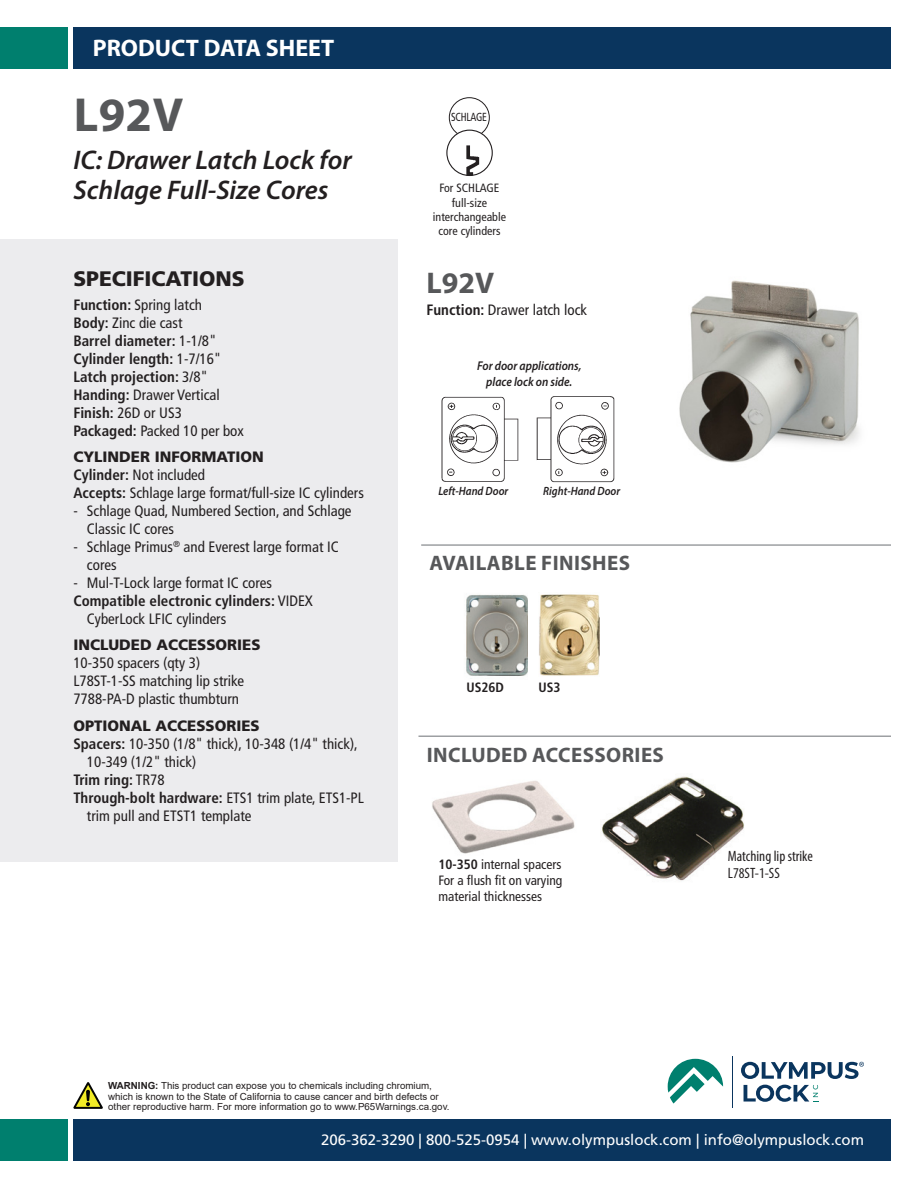
<style>
.page{position:relative;width:918px;height:1188px;background:#fff}
.page>*{position:absolute;margin:0;border:0;box-sizing:border-box;transform-origin:0 0}
.t1{font:700 48px "Myriad Pro";color:#57585a}
.t2{font:700 30px "Myriad Pro";color:#57585a}
.t3{font:italic 600 27px/30px "Myriad Pro";color:#231f20}
.t4{font:700 24px "Myriad Pro";color:#fff}
.Reg_Bold_9_pt{font:700 21px "Myriad Pro";letter-spacing:.02em;color:#57585a}
.t5{font:900 21px "Frutiger LT Std";color:#231f20}
.Reg_Bold_9_pt-2{font:condensed 15px/18px "Frutiger LT Std";color:#231f20}
.Roboto_light_8_5_pt{font:700 condensed 15px/18px "Frutiger LT Std";color:#231f20}
.t6{font:15px "Frutiger LT Std";color:#fff}
.Reg_Bold_9_pt-3{font:900 15px "Frutiger LT Std";color:#231f20}
.t7{font:condensed 15px/16.5px "Myriad Pro";color:#231f20}
.t8{font:condensed 13.5px/16.2px "Frutiger LT Std";color:#231f20}
.t9{font:700 condensed 13.5px "Frutiger LT Std";color:#231f20}
.t10{font:italic 600 12.75px/15.3px "Myriad Pro";color:#231f20;text-align:center;scale:.9 1}
.t11{font:condensed 12px/14.4px "Frutiger LT Std";color:#231f20;text-align:center}
.t12{font:italic 600 12px "Myriad Pro";color:#231f20;scale:.9 1}
.t13{font:condensed 11.7px "Frutiger LT Std";letter-spacing:-.02em;color:#231f20;scale:.88 1}
.t14{font:9.75px/10.5px "Arial";color:#231f20}
.s1{font-weight:700}
.s2{font-weight:400}
</style>
<div class="page">
<div style="left:73px;top:27px;width:818px;height:41px;background:#0a355e"></div>
<div style="left:0;top:27px;width:68px;height:41px;background:#007f6e"></div>
<div style="left:0;top:240px;width:397px;height:622px;background:#ececee"></div>
<div style="left:73px;top:1120px;width:818px;height:41px;background:#0a355e"></div>
<div style="left:0;top:1120px;width:68px;height:41px;background:#007f6e"></div>
<img style="left:679px;top:280px;width:181px;height:183px">
<div style="left:449px;top:97px;width:41px;height:41px;border:1px solid #231f20;border-radius:50%"></div>
<div style="left:447px;top:130px;width:45px;height:45px;background:#fff;border-radius:50%"></div>
<div style="left:446px;top:130px;width:47px;height:46px;border:1px solid #231f20;border-radius:50%"></div>
<img style="left:464px;top:145px;width:19px;height:31px">
<svg style="left:744px;top:1085px;width:74px;height:17px"></svg>
<hr style="left:732px;top:1056px;width:1px;height:52px;background:#0a355e">
<svg style="left:668px;top:1059px;width:55px;height:45px"></svg>
<svg style="left:741px;top:1062px;width:123px;height:17px"></svg>
<img style="left:536px;top:396px;width:79px;height:87px">
<img style="left:441px;top:396px;width:78px;height:86px">
<img style="left:432px;top:780px;width:143px;height:74px">
<hr style="left:418px;top:736px;width:473px;height:1px;background:#9d9fa2">
<img style="left:600px;top:776px;width:144px;height:105px">
<img style="left:466px;top:594px;width:61px;height:82px">
<img style="left:539px;top:594px;width:60px;height:82px">
<hr style="left:421px;top:544px;width:470px;height:2px;background:#9d9fa2">
<svg style="left:73px;top:1082px;width:30px;height:27px"></svg>
<p class="t4" style="left:93px;top:33px;width:243px">PRODUCT DATA SHEET</p>
<p class="t1" style="left:74px;top:83px;width:111px">L92V</p>
<p class="t3" style="left:73px;top:145px;width:280px">IC: Drawer Latch Lock for<br>Schlage Full-Size Cores</p>
<p class="t5" style="left:73px;top:266px;width:173px">SPECIFICATIONS</p>
<p class="Reg_Bold_9_pt-2" style="left:73px;top:296px;width:130px"><span class="s1">Function:</span> Spring latch</p>
<p class="Reg_Bold_9_pt-2" style="left:73px;top:314px;width:111px"><span class="s1">Body:</span> Zinc die cast</p>
<p class="Roboto_light_8_5_pt" style="left:73px;top:332px;width:145px">Barrel diameter: <span class="s2">1-1/8"</span></p>
<p class="Roboto_light_8_5_pt" style="left:73px;top:350px;width:150px">Cylinder length: <span class="s2">1-7/16"</span></p>
<p class="Roboto_light_8_5_pt" style="left:73px;top:368px;width:136px">Latch projection: <span class="s2">3/8"</span></p>
<p class="Reg_Bold_9_pt-2" style="left:73px;top:386px;width:148px"><span class="s1">Handing:</span> Drawer Vertical</p>
<p class="Reg_Bold_9_pt-2" style="left:73px;top:404px;width:110px"><span class="s1">Finish:</span> 26D or US3</p>
<p class="Reg_Bold_9_pt-2" style="left:73px;top:422px;width:172px"><span class="s1">Packaged:</span> Packed 10 per box</p>
<p class="Reg_Bold_9_pt-3" style="left:73px;top:448px;width:192px">CYLINDER INFORMATION</p>
<p class="Reg_Bold_9_pt-2" style="left:73px;top:466px;width:133px"><span class="s1">Cylinder:</span> Not included</p>
<p class="Reg_Bold_9_pt-2" style="left:73px;top:484px;width:292px"><span class="s1">Accepts:</span> Schlage large format/full-size IC cylinders</p>
<p class="Reg_Bold_9_pt-2" style="left:87px;top:502px;width:266px;text-indent:-14px">- Schlage Quad, Numbered Section, and Schlage<br>Classic IC cores</p>
<p class="Reg_Bold_9_pt-2" style="left:87px;top:538px;width:253px;text-indent:-14px">- Schlage Primus<sup>®</sup> and Everest large format IC cores</p>
<p class="Reg_Bold_9_pt-2" style="left:73px;top:574px;width:200px">- Mul-T-Lock large format IC cores</p>
<p class="Roboto_light_8_5_pt" style="left:87px;top:592px;width:228px;text-indent:-14px">Compatible electronic cylinders: <span class="s2">VIDEX<br>CyberLock LFIC cylinders</span></p>
<p class="Reg_Bold_9_pt-3" style="left:73px;top:636px;width:189px">INCLUDED ACCESSORIES</p>
<p class="Reg_Bold_9_pt-2" style="left:73px;top:654px;width:128px">10-350 spacers (qty 3)</p>
<p class="Reg_Bold_9_pt-2" style="left:73px;top:672px;width:172px">L78ST-1-SS matching lip strike</p>
<p class="Reg_Bold_9_pt-2" style="left:73px;top:690px;width:167px">7788-PA-D plastic thumbturn</p>
<p class="Reg_Bold_9_pt-3" style="left:73px;top:716px;width:188px">OPTIONAL ACCESSORIES</p>
<p class="Reg_Bold_9_pt-2" style="left:87px;top:734px;width:272px;text-indent:-14px"><span class="s1">Spacers:</span> 10-350 (1/8" thick), 10-348 (1/4" thick),<br>10-349 (1/2" thick)</p>
<p class="Roboto_light_8_5_pt" style="left:73px;top:770px;width:93px">Trim ring: <span class="s2">TR78</span></p>
<p class="Reg_Bold_9_pt-2" style="left:87px;top:788px;width:279px;text-indent:-14px"><span class="s1">Through-bolt hardware:</span> ETS1 trim plate, ETS1-PL trim pull and ETST1 template</p>
<p class="t13" style="left:451px;top:110px;width:42px">SCHLAGE</p>
<p class="t11" style="left:433px;top:181px;width:75px">For SCHLAGE full-size interchangeable core cylinders</p>
<p class="t2" style="left:427px;top:263px;width:69px">L92V</p>
<p class="Reg_Bold_9_pt-2" style="left:427px;top:301px;width:162px"><span class="s1">Function:</span> Drawer latch lock</p>
<p class="t10" style="left:477px;top:358px;width:117px">For door applications, place lock on side.</p>
<p class="t12" style="left:438px;top:483px;width:79px">Left-Hand Door</p>
<p class="t12" style="left:543px;top:483px;width:87px">Right-Hand Door</p>
<p class="Reg_Bold_9_pt" style="left:430px;top:549px;width:202px">AVAILABLE FINISHES</p>
<p class="t9" style="left:467px;top:679px;width:39px">US26D</p>
<p class="t9" style="left:539px;top:679px;width:24px">US3</p>
<p class="Reg_Bold_9_pt" style="left:427px;top:741px;width:239px">INCLUDED ACCESSORIES</p>
<p class="t8" style="left:438px;top:856px;width:125px"><span class="s1">10-350</span> internal spacers</p>
<p class="t8" style="left:438px;top:872px;width:125px">For a flush fit on varying material thicknesses</p>
<p class="t7" style="left:728px;top:848px;width:86px">Matching lip strike<br>L78ST-1-SS</p>
<p class="t14" style="left:108px;top:1081px;width:343px"><span class="s1">WARNING:</span> This product can expose you to chemicals including chromium, which is known to the State of California to cause cancer and birth defects or other reproductive harm. For more information go to www.P65Warnings.ca.gov.</p>
<p class="t6" style="left:321px;top:1131px;width:544px">206-362-3290 | 800-525-0954 | www.olympuslock.com | info@olympuslock.com</p>
</div>
